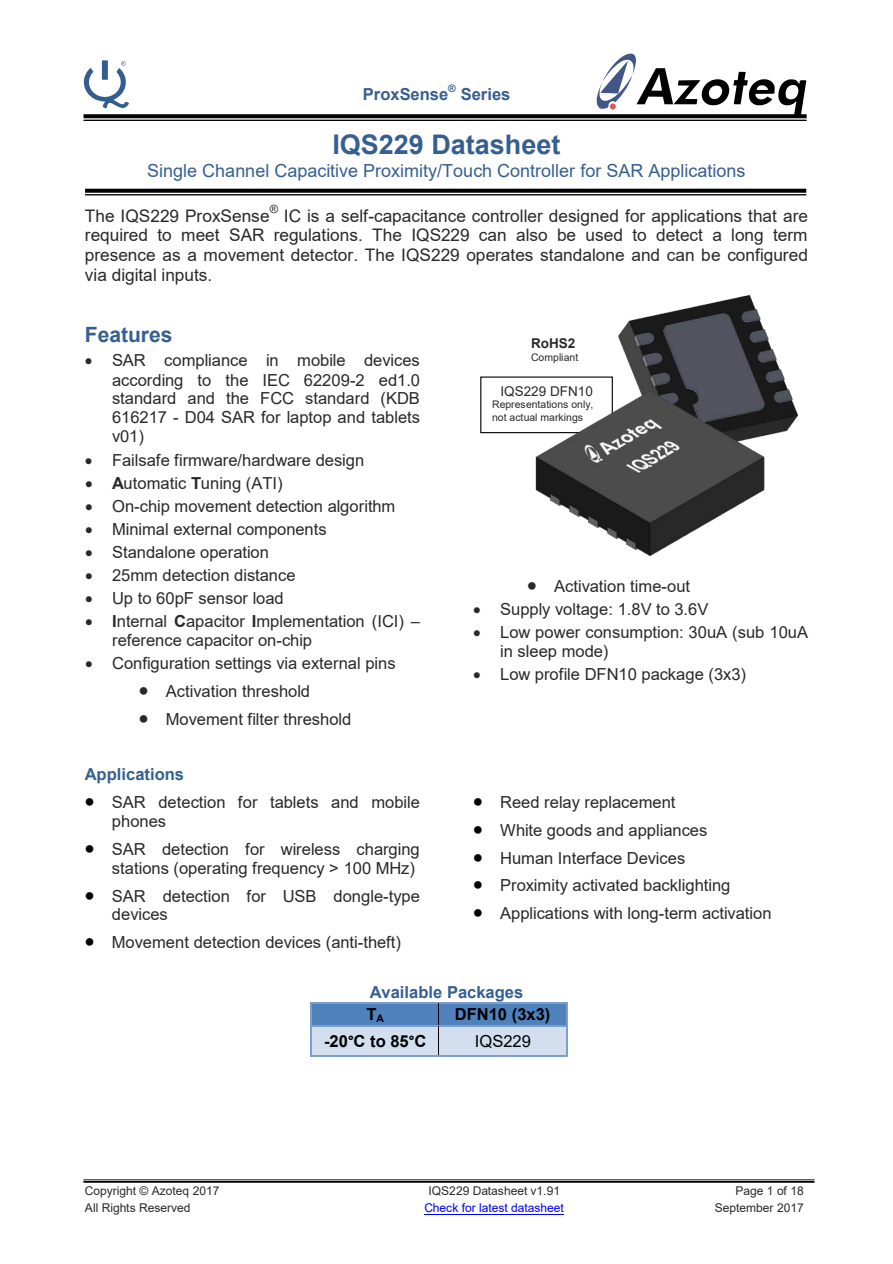
<style>
.page{position:relative;width:893px;height:1264px;background:#fff}
.page>*{position:absolute;margin:0;border:0;box-sizing:border-box;transform-origin:0 0}
.t1{font:700 27px "Arial";color:#365f91}
.t2{font:700 21px "Arial";color:#365f91}
.t3{font:18px "Arial";color:#365f91}
.t4{font:17.25px/19.8px "Arial";letter-spacing:-.005em;color:#292929;text-align:justify}
.t5{font:16.5px/19px "Arial";color:#292929}
.t6{font:700 16.5px/22.2px "Arial";color:#365f91}
.t7{font:700 16.5px "Arial";color:#000}
.t8{font:16.5px "Arial";color:#000}
.t9{font:13.5px "Arial";color:#292929}
.t10{font:700 13.5px "Arial";color:#292929}
.t11{font:12px "Arial";letter-spacing:-.005em;color:#292929}
.t12{font:12px "Arial";letter-spacing:-.005em;color:#00f}
.t13{font:11.4px "Arial";color:#292929}
.t14{font:10.5px/12.5px "Arial";color:#292929}
.t15{font:700 10.5px "Arial";color:#365f91}
.s1{font-weight:700}
.s2{font-style:inherit}
.s3{color:#000}
.s4{font-family:"Calibri"}
</style>
<div class="page">
<hr style="left:424px;top:1213px;width:140px;height:1px;background:#00f">
<svg style="left:596px;top:54px;width:210px;height:60px"></svg>
<svg style="left:84px;top:114px;width:723px;height:4px;background:#0e0e0e"></svg>
<hr style="left:84px;top:120px;width:723px;height:1px;background:#000">
<hr style="left:83px;top:1179px;width:732px;height:1px;background:#000">
<hr style="left:83px;top:1180px;width:732px;height:2px;background:#000">
<svg style="left:84px;top:61px;width:45px;height:47px"></svg>
<div style="left:480px;top:376px;width:133px;height:57px;border:1px solid #000"></div>
<img style="left:522px;top:294px;width:277px;height:263px">
<div style="left:312px;top:1003px;width:127px;height:22px;background:#4f81bd"></div>
<div style="left:439px;top:1003px;width:127px;height:22px;background:#4f81bd"></div>
<hr style="left:312px;top:1001px;width:127px;height:2px;background:#7ba0cd">
<hr style="left:440px;top:1001px;width:126px;height:2px;background:#7ba0cd">
<div style="left:312px;top:1026px;width:127px;height:29px;background:#d3dfee"></div>
<div style="left:439px;top:1026px;width:127px;height:29px;background:#d3dfee"></div>
<hr style="left:312px;top:1025px;width:127px;height:1px;background:#7ba0cd">
<hr style="left:440px;top:1025px;width:126px;height:1px;background:#7ba0cd">
<svg style="left:311px;top:1002px;width:1px;height:54px"></svg>
<hr style="left:312px;top:1055px;width:127px;height:1px;background:#7ba0cd">
<hr style="left:440px;top:1055px;width:126px;height:1px;background:#7ba0cd">
<svg style="left:566px;top:1002px;width:1px;height:54px"></svg>
<svg style="left:85px;top:189px;width:721px;height:4px;background:#101010"></svg>
<hr style="left:85px;top:194px;width:721px;height:1px;background:#000">
<p class="t6" style="left:363px;top:84px;width:87px">ProxSense</p>
<p class="t15" style="left:448px;top:84px;width:9px">Æ</p>
<p class="t6" style="left:461px;top:84px;width:51px">Series</p>
<h1 class="t1" style="left:332px;top:134px;width:229px">IQS229 Datasheet</h1>
<p class="t3" style="left:147px;top:163px;width:600px">Single Channel Capacitive Proximity/Touch Controller for SAR Applications</p>
<p class="t4" style="left:85px;top:207px;width:186px">The IQS229 ProxSense</p>
<p class="t13" style="left:270px;top:205px;width:10px">Æ</p>
<p class="t4" style="left:85px;top:207px;width:725px;text-indent:199px">IC is a self-capacitance controller designed for applications that are required to meet SAR regulations. The IQS229 can also be used to detect a long term presence as a movement detector. The IQS229 operates standalone and can be configured via digital inputs.</p>
<p class="t2" style="left:85px;top:327px;width:89px">Features</p>
<p class="t5" style="left:112px;top:352px;width:310px;text-align:justify;text-indent:-27px">• SAR compliance in mobile devices according to the IEC 62209-2 ed1.0 standard and the FCC standard (KDB 616217 - D04 SAR for laptop and tablets v01)</p>
<p class="t5" style="left:85px;top:451px;width:281px">• Failsafe firmware/hardware design</p>
<p class="t5" style="left:85px;top:474px;width:199px">• <span class="s1">A</span>utomatic <span class="s1">T</span>uning (ATI)</p>
<p class="t5" style="left:85px;top:498px;width:312px">• On-chip movement detection algorithm</p>
<p class="t5" style="left:85px;top:521px;width:243px">• Minimal external components</p>
<p class="t5" style="left:85px;top:544px;width:186px">• Standalone operation</p>
<p class="t5" style="left:85px;top:567px;width:212px">• 25mm detection distance</p>
<p class="t5" style="left:85px;top:590px;width:200px">• Up to 60pF sensor load</p>
<p class="t5" style="left:112px;top:613px;width:310px;text-indent:-27px">• <span class="s1">I</span>nternal <span class="s1">C</span>apacitor <span class="s1">I</span>mplementation (ICI) <span class="s2">ñ </span>reference capacitor on-chip</p>
<p class="t5" style="left:85px;top:655px;width:312px">• Configuration settings via external pins</p>
<p class="t5" style="left:139px;top:683px;width:173px">• Activation threshold</p>
<p class="t5" style="left:139px;top:710px;width:214px">• Movement filter threshold</p>
<p class="t6" style="left:85px;top:764px;width:101px">Applications</p>
<p class="t5" style="left:112px;top:794px;width:309px;text-indent:-27px"><span class="s3">•</span> SAR detection for tablets and mobile phones</p>
<p class="t5" style="left:85px;top:840px;width:336px;text-align:right"><span class="s3">•</span> SAR detection for wireless charging stations (operating frequency &gt; 100 MHz)</p>
<p class="t5" style="left:112px;top:887px;width:309px;text-indent:-27px"><span class="s3">•</span> SAR detection for USB dongle-type devices</p>
<p class="t5" style="left:85px;top:934px;width:318px"><span class="s3">•</span> Movement detection devices (anti-theft)</p>
<p class="t10" style="left:531px;top:338px;width:46px">RoHS2</p>
<p class="t14" style="left:531px;top:352px;width:49px">Compliant</p>
<p class="t9" style="left:501px;top:386px;width:94px">IQS229 DFN10</p>
<p class="t14" style="left:492px;top:399px;width:103px">Representations only, not actual markings</p>
<p class="t5" style="left:527px;top:578px;width:164px">• Activation time-out</p>
<p class="t5" style="left:473px;top:601px;width:237px">• Supply voltage: 1.8V to 3.6V</p>
<p class="t5" style="left:500px;top:624px;width:309px;text-indent:-27px">• Low power consumption: 30uA (sub 10uA in sleep mode)</p>
<p class="t5" style="left:473px;top:666px;width:274px">• Low profile DFN10 package (3x3)</p>
<p class="t5" style="left:473px;top:794px;width:204px"><span class="s3">•</span> Reed relay replacement</p>
<p class="t5" style="left:473px;top:822px;width:236px"><span class="s3">•</span> White goods and appliances</p>
<p class="t5" style="left:473px;top:849px;width:214px"><span class="s3">•</span> Human Interface Devices</p>
<p class="t5" style="left:473px;top:877px;width:259px"><span class="s3">•</span> Proximity activated backlighting</p>
<p class="t5" style="left:473px;top:904px;width:300px"><span class="s3">•</span> Applications with long-term activation</p>
<p class="t6" style="left:366px;top:982px;width:158px">Available Packages<br><span class="s3">T</span><sub>A</sub></p>
<p class="t7" style="left:455px;top:1007px;width:97px">DFN10 (3x3)</p>
<p class="t7" style="left:324px;top:1034px;width:104px">-20<span class="s4">°</span>C to 85<span class="s4">°</span>C</p>
<p class="t8" style="left:475px;top:1034px;width:58px">IQS229</p>
<p class="t11" style="left:85px;top:1186px;width:136px">Copyright © Azoteq 2017</p>
<p class="t11" style="left:428px;top:1186px;width:133px">IQS229 Datasheet v1.91</p>
<p class="t11" style="left:735px;top:1186px;width:70px">Page 1 of 18</p>
<p class="t11" style="left:85px;top:1203px;width:107px">All Rights Reserved</p>
<p class="t12" style="left:424px;top:1203px;width:141px">Check for latest datasheet</p>
<p class="t11" style="left:715px;top:1203px;width:90px">September 2017</p>
</div>
